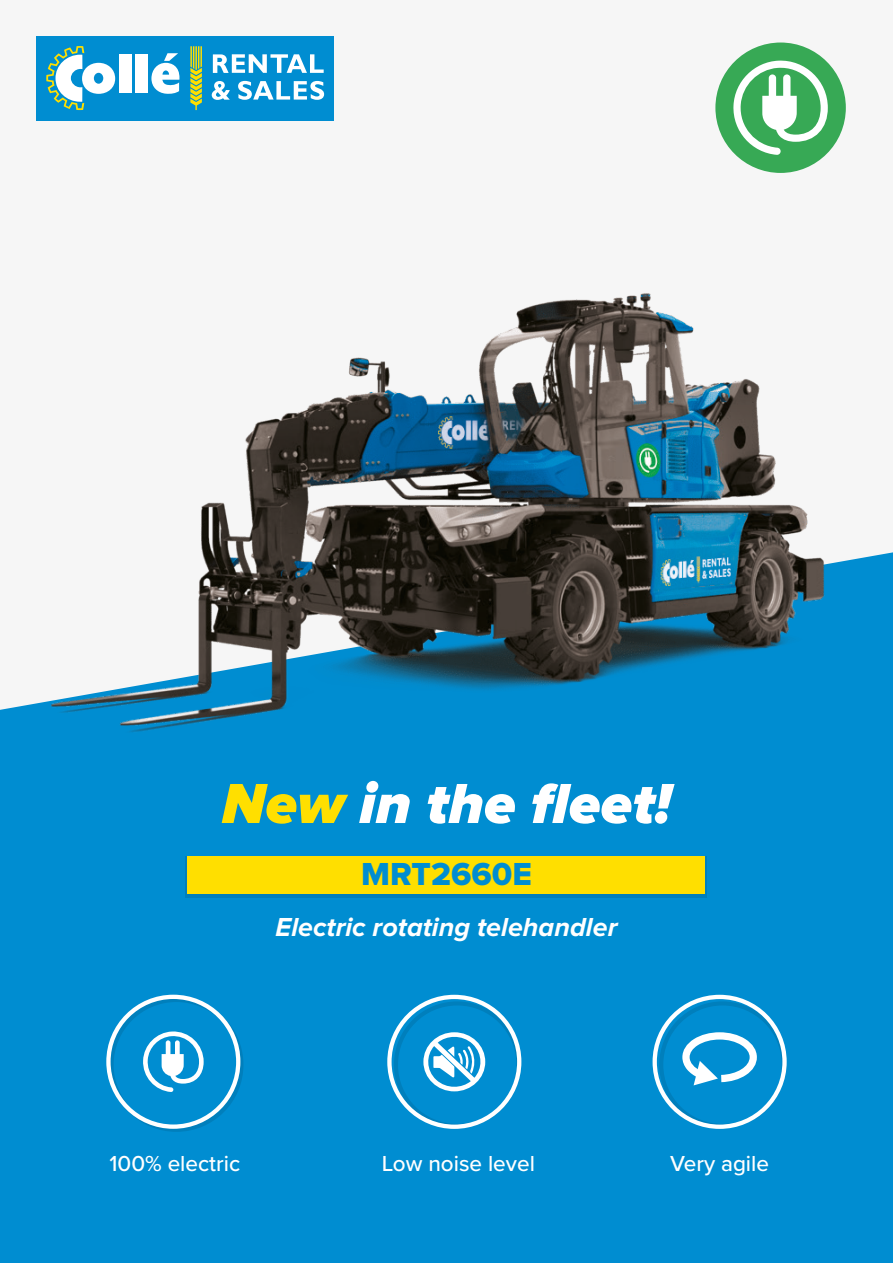
<style>
.page{position:relative;width:893px;height:1263px;background:#fff}
.page>*{position:absolute;margin:0;border:0;box-sizing:border-box;transform-origin:0 0}
.t1{font:italic 900 58.5px "Proxima Nova";color:#fff}
.t2{font:33px "Proxima Nova Extrabld";color:#008dd1}
.t3{font:italic 700 27px "Proxima Nova";color:#fff}
.t4{font:500 22.5px "Proxima Nova";color:#fff}
.s1{color:#ffdf00}
</style>
<div class="page">
<div style="left:0;top:0;width:893px;height:842px;background:#f6f6f6"></div>
<div style="left:0;top:777px;width:893px;height:486px;background:#008dd1"></div>
<div style="left:186px;top:856px;width:521px;height:42px;background:linear-gradient(to right,#007fbc,#007fbc)"></div>
<div style="left:188px;top:856px;width:517px;height:37px;background:#ffdf00"></div>
<div style="left:36px;top:36px;width:298px;height:84px;background:#008dd1"></div>
<svg style="left:213px;top:54px;width:111px;height:19px"></svg>
<svg style="left:212px;top:81px;width:18px;height:19px"></svg>
<svg style="left:238px;top:81px;width:86px;height:19px"></svg>
<svg style="left:151px;top:53px;width:29px;height:41px"></svg>
<svg style="left:46px;top:46px;width:69px;height:64px"></svg>
<div style="left:119px;top:54px;width:12px;height:39px;background:#fff"></div>
<div style="left:135px;top:54px;width:13px;height:39px;background:#fff"></div>
<svg style="left:190px;top:46px;width:12px;height:64px"></svg>
<div style="left:109px;top:998px;width:134px;height:134px;border:4px solid #007fbc;border-radius:50%"></div>
<div style="left:106px;top:995px;width:134px;height:134px;border:4px solid #fff;border-radius:50%"></div>
<div style="left:659px;top:1001px;width:127px;height:127px;border:4px solid #007fbc;border-radius:50%"></div>
<div style="left:653px;top:995px;width:134px;height:134px;border:4px solid #fff;border-radius:50%"></div>
<div style="left:394px;top:1001px;width:126px;height:127px;border:4px solid #007fbc;border-radius:50%"></div>
<div style="left:387px;top:995px;width:134px;height:134px;border:4px solid #fff;border-radius:50%"></div>
<img style="left:0;top:293px;width:893px;height:484px">
<svg style="left:682px;top:1032px;width:75px;height:53px"></svg>
<svg style="left:142px;top:1031px;width:62px;height:61px"></svg>
<svg style="left:423px;top:1032px;width:62px;height:59px"></svg>
<div style="left:715px;top:43px;width:131px;height:130px;background:#37a955;border-radius:50%"></div>
<svg style="left:732px;top:59px;width:96px;height:96px"></svg>
<p class="t1" style="left:222px;top:770px;width:451px"><span class="s1">New</span> in the fleet!</p>
<p class="t2" style="left:361px;top:855px;width:172px">MRT2660E</p>
<p class="t3" style="left:276px;top:911px;width:343px">Electric rotating telehandler</p>
<p class="t4" style="left:110px;top:1146px;width:132px">100% electric</p>
<p class="t4" style="left:382px;top:1146px;width:155px">Low noise level</p>
<p class="t4" style="left:670px;top:1146px;width:100px">Very agile</p>
</div>
